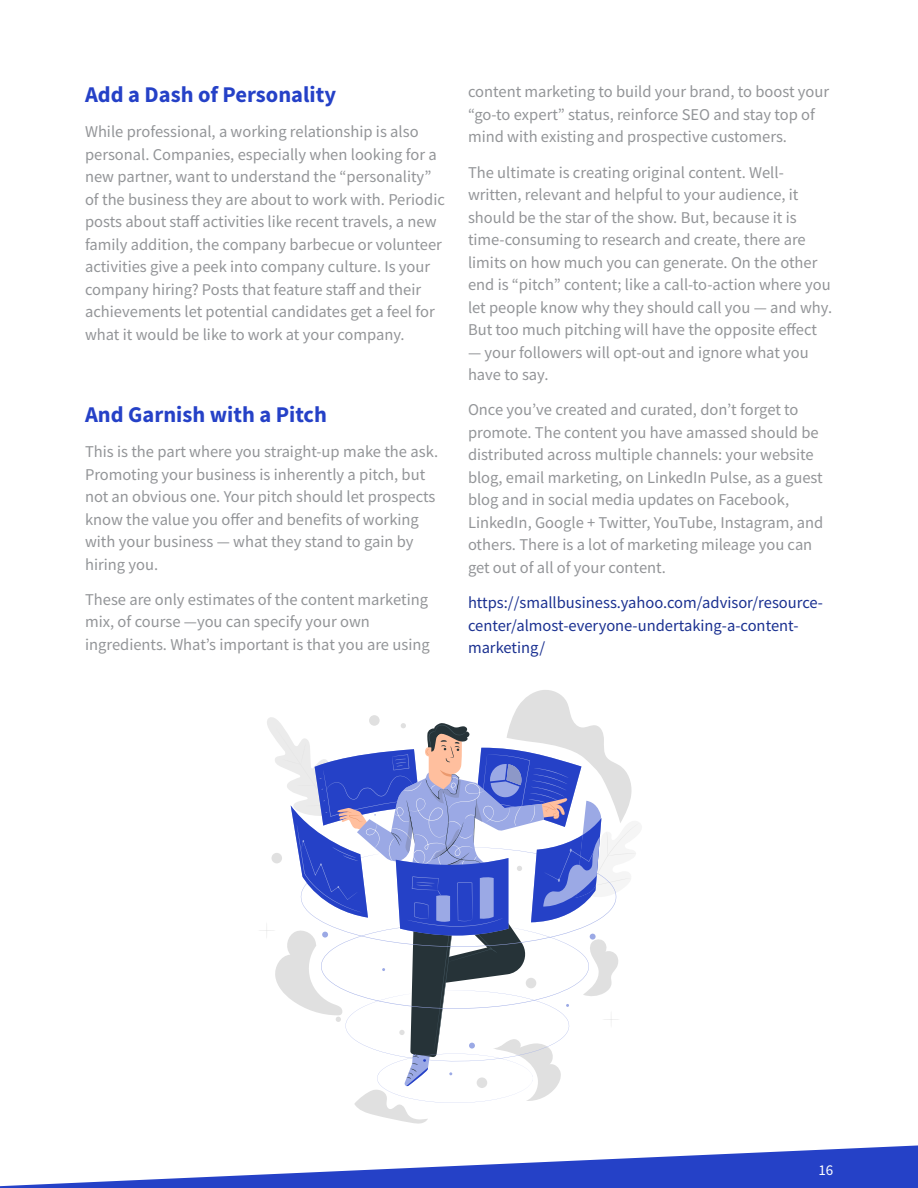
<style>
.page{position:relative;width:918px;height:1188px;background:#fff}
.page>*{position:absolute;margin:0;border:0;box-sizing:border-box;transform-origin:0 0}
.Subtitle{font:700 22.5px "Source Sans Pro";color:#2541c7}
.Body_text{font:16.5px/22.5px "Source Sans Pro";color:#939598}
.Body_text-2{font:16.5px/22.5px "Source Sans Pro";color:#1b3191}
.t1{font:15px "Source Sans Pro";color:#fff}
</style>
<div class="page">
<svg style="left:0;top:1145px;width:918px;height:43px;fill:#2541c7"></svg>
<svg style="left:260px;top:690px;width:380px;height:434px"></svg>
<p class="Subtitle" style="left:85px;top:79px;width:253px">Add a Dash of Personality</p>
<p class="Body_text" style="left:85px;top:120px;width:361px">While professional, a working relationship is also personal. Companies, especially when looking for a new partner, want to understand the “personality” of the business they are about to work with. Periodic posts about staff activities like recent travels, a new family addition, the company barbecue or volunteer activities give a peek into company culture. Is your company hiring? Posts that feature staff and their achievements let potential candidates get a feel for what it would be like to work at your company.</p>
<p class="Subtitle" style="left:85px;top:399px;width:243px">And Garnish with a Pitch</p>
<p class="Body_text" style="left:85px;top:440px;width:355px">This is the part where you straight-up make the ask.<br>Promoting your business is inherently a pitch, but not an obvious one. Your pitch should let prospects know the value you offer and benefits of working with your business — what they stand to gain by hiring you.</p>
<p class="Body_text" style="left:85px;top:588px;width:346px">These are only estimates of the content marketing mix, of course —you can specify your own ingredients. What’s important is that you are using</p>
<p class="Body_text" style="left:468px;top:81px;width:363px">content marketing to build your brand, to boost your “go-to expert” status, reinforce SEO and stay top of mind with existing and prospective customers.</p>
<p class="Body_text" style="left:468px;top:161px;width:366px">The ultimate is creating original content. Well&shy;written, relevant and helpful to your audience, it should be the star of the show. But, because it is time-consuming to research and create, there are limits on how much you can generate. On the other end is “pitch” content; like a call-to-action where you let people know why they should call you — and why.<br>But too much pitching will have the opposite effect</p>
<p class="Body_text" style="left:468px;top:341px;width:342px">— your followers will opt-out and ignore what you have to say.</p>
<p class="Body_text" style="left:468px;top:399px;width:357px">Once you’ve created and curated, don’t forget to promote. The content you have amassed should be distributed across multiple channels: your website blog, email marketing, on LinkedIn Pulse, as a guest blog and in social media updates on Facebook, LinkedIn, Google + Twitter, YouTube, Instagram, and others. There is a lot of marketing mileage you can get out of all of your content.</p>
<p class="Body_text-2" style="left:468px;top:591px;width:357px">https://smallbusiness.yahoo.com/advisor/resource&shy;center/almost-everyone-undertaking-a-content&shy;marketing/</p>
<p class="t1" style="left:818px;top:1160px;width:16px">16</p>
</div>
